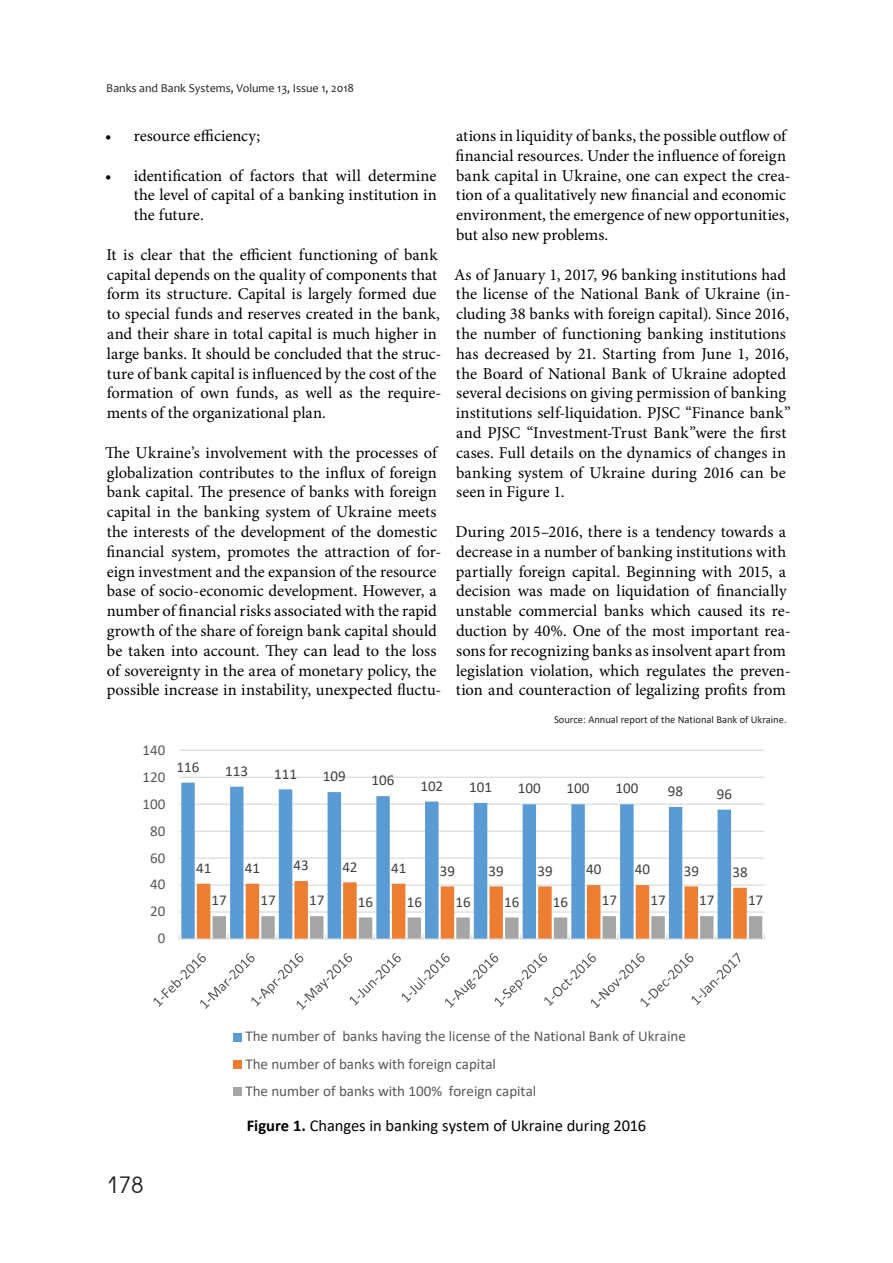
<style>
.page{position:relative;width:893px;height:1263px;background:#fff}
.page>*{position:absolute;margin:0;border:0;box-sizing:border-box;transform-origin:0 0}
.t1{font:22.5px "Avant Garde Gothic C";color:#231f20}
.t2{font:16.5px/19.8px "Minion Pro";letter-spacing:.005em;color:#000}
.t3{font:16.5px "Calibri";letter-spacing:-.005em;color:#000}
.t4{font:15px/27.2px "Calibri";color:#595959}
.t5{font:15px "Calibri";color:#404040}
.t6{font:12px "Candara";color:#231f20}
.t7{font:10.5px "Calibri";color:#231f20}
.s1{font-weight:700}
</style>
<div class="page">
<hr style="left:179px;top:911px;width:585px;height:2px;background:#d9d9d9">
<hr style="left:179px;top:884px;width:585px;height:2px;background:#d9d9d9">
<hr style="left:179px;top:857px;width:585px;height:2px;background:#d9d9d9">
<hr style="left:179px;top:831px;width:585px;height:1px;background:#d9d9d9">
<hr style="left:179px;top:804px;width:585px;height:1px;background:#d9d9d9">
<hr style="left:179px;top:777px;width:585px;height:1px;background:#d9d9d9">
<hr style="left:179px;top:750px;width:585px;height:1px;background:#d9d9d9">
<svg style="left:181px;top:783px;width:550px;height:155px"></svg>
<hr style="left:179px;top:938px;width:585px;height:2px;background:#d9d9d9">
<svg style="left:197px;top:881px;width:568px;height:58px"></svg>
<svg style="left:154px;top:952px;width:586px;height:58px"></svg>
<div style="left:234px;top:1033px;width:8px;height:8px;background:#5b9bd5"></div>
<div style="left:234px;top:1060px;width:8px;height:8px;background:#ed7d31"></div>
<div style="left:234px;top:1087px;width:8px;height:8px;background:#a5a5a5"></div>
<p class="t6" style="left:106px;top:83px;width:249px">Banks and Bank Systems, Volume 13, Issue 1, 2018</p>
<p class="t2" style="left:105px;top:127px;width:157px">• resource efficiency;</p>
<p class="t2" style="left:134px;top:167px;width:305px;text-align:justify;text-indent:-29px">• identification of factors that will determine the level of capital of a banking institution in the future.</p>
<p class="t2" style="left:106px;top:246px;width:336px">It is clear that the efficient functioning of bank capital depends on the quality of components that form its structure. Capital is largely formed due to special funds and reserves created in the bank, and their share in total capital is much higher in large banks. It should be concluded that the struc&shy;ture of bank capital is influenced by the cost of the formation of own funds, as well as the require&shy;ments of the organizational plan.</p>
<p class="t2" style="left:105px;top:444px;width:338px">The Ukraine’s involvement with the processes of globalization contributes to the influx of foreign bank capital. The presence of banks with foreign capital in the banking system of Ukraine meets the interests of the development of the domestic financial system, promotes the attraction of for&shy;eign investment and the expansion of the resource base of socio-economic development. However, a number of financial risks associated with the rapid growth of the share of foreign bank capital should be taken into account. They can lead to the loss of sovereignty in the area of monetary policy, the possible increase in instability, unexpected fluctu-</p>
<p class="t4" style="left:143px;top:736px;width:24px">140</p>
<p class="t2" style="left:456px;top:127px;width:336px">ations in liquidity of banks, the possible outflow of financial resources. Under the influence of foreign bank capital in Ukraine, one can expect the crea&shy;tion of a qualitatively new financial and economic environment, the emergence of new opportunities, but also new problems.</p>
<p class="t2" style="left:454px;top:266px;width:338px">As of January 1, 2017, 96 banking institutions had the license of the National Bank of Ukraine (in&shy;cluding 38 banks with foreign capital). Since 2016, the number of functioning banking institutions has decreased by 21. Starting from June 1, 2016, the Board of National Bank of Ukraine adopted several decisions on giving permission of banking institutions self-liquidation. PJSC “Finance bank” and PJSC “Investment-Trust Bank”were the first cases. Full details on the dynamics of changes in banking system of Ukraine during 2016 can be seen in Figure 1.</p>
<p class="t2" style="left:455px;top:523px;width:337px">During 2015–2016, there is a tendency towards a decrease in a number of banking institutions with partially foreign capital. Beginning with 2015, a decision was made on liquidation of financially unstable commercial banks which caused its re&shy;duction by 40%. One of the most important rea&shy;sons for recognizing banks as insolvent apart from legislation violation, which regulates the preven&shy;tion and counteraction of legalizing profits from</p>
<p class="t7" style="left:554px;top:712px;width:234px">Source: Annual report of the National Bank of Ukraine.</p>
<p class="t4" style="left:143px;top:763px;width:24px">120</p>
<p class="t4" style="left:143px;top:790px;width:24px">100</p>
<p class="t4" style="left:150px;top:817px;width:17px">80</p>
<p class="t4" style="left:150px;top:843px;width:17px">60</p>
<p class="t4" style="left:150px;top:870px;width:17px">40</p>
<p class="t4" style="left:150px;top:897px;width:17px">20</p>
<p class="t4" style="left:158px;top:924px;width:9px">0</p>
<p class="t5" style="left:177px;top:756px;width:24px">116</p>
<p class="t5" style="left:225px;top:760px;width:24px">113</p>
<p class="t5" style="left:274px;top:763px;width:24px">111</p>
<p class="t5" style="left:323px;top:766px;width:24px">109</p>
<p class="t5" style="left:372px;top:770px;width:24px">106</p>
<p class="t5" style="left:420px;top:775px;width:24px">102</p>
<p class="t5" style="left:469px;top:777px;width:24px">101</p>
<p class="t5" style="left:518px;top:778px;width:24px">100</p>
<p class="t5" style="left:567px;top:778px;width:24px">100</p>
<p class="t5" style="left:615px;top:778px;width:24px">100</p>
<p class="t5" style="left:668px;top:781px;width:17px">98</p>
<p class="t5" style="left:717px;top:783px;width:17px">96</p>
<p class="t5" style="left:196px;top:858px;width:17px">41</p>
<p class="t5" style="left:245px;top:858px;width:17px">41</p>
<p class="t5" style="left:294px;top:855px;width:17px">43</p>
<p class="t5" style="left:342px;top:856px;width:17px">42</p>
<p class="t5" style="left:391px;top:858px;width:17px">41</p>
<p class="t5" style="left:440px;top:860px;width:17px">39</p>
<p class="t5" style="left:489px;top:860px;width:17px">39</p>
<p class="t5" style="left:537px;top:860px;width:17px">39</p>
<p class="t5" style="left:586px;top:859px;width:17px">40</p>
<p class="t5" style="left:635px;top:859px;width:17px">40</p>
<p class="t5" style="left:684px;top:860px;width:17px">39</p>
<p class="t5" style="left:732px;top:862px;width:17px">38</p>
<p class="t5" style="left:212px;top:890px;width:17px">17</p>
<p class="t5" style="left:260px;top:890px;width:17px">17</p>
<p class="t5" style="left:309px;top:890px;width:17px">17</p>
<p class="t5" style="left:358px;top:891px;width:17px">16</p>
<p class="t5" style="left:407px;top:891px;width:17px">16</p>
<p class="t5" style="left:455px;top:891px;width:17px">16</p>
<p class="t5" style="left:504px;top:891px;width:17px">16</p>
<p class="t5" style="left:553px;top:891px;width:17px">16</p>
<p class="t5" style="left:602px;top:890px;width:17px">17</p>
<p class="t5" style="left:650px;top:890px;width:17px">17</p>
<p class="t5" style="left:699px;top:890px;width:17px">17</p>
<p class="t5" style="left:748px;top:890px;width:17px">17</p>
<h1 class="t1" style="left:106px;top:1172px;width:39px">178</h1>
<p class="t4" style="left:245px;top:1022px;width:442px">The number of banks having the license of the National Bank of Ukraine<br>The number of banks with foreign capital<br>The number of banks with 100% foreign capital</p>
<p class="t3" style="left:247px;top:1114px;width:401px"><span class="s1">Figure 1.</span> Changes in banking system of Ukraine during 2016</p>
</div>
